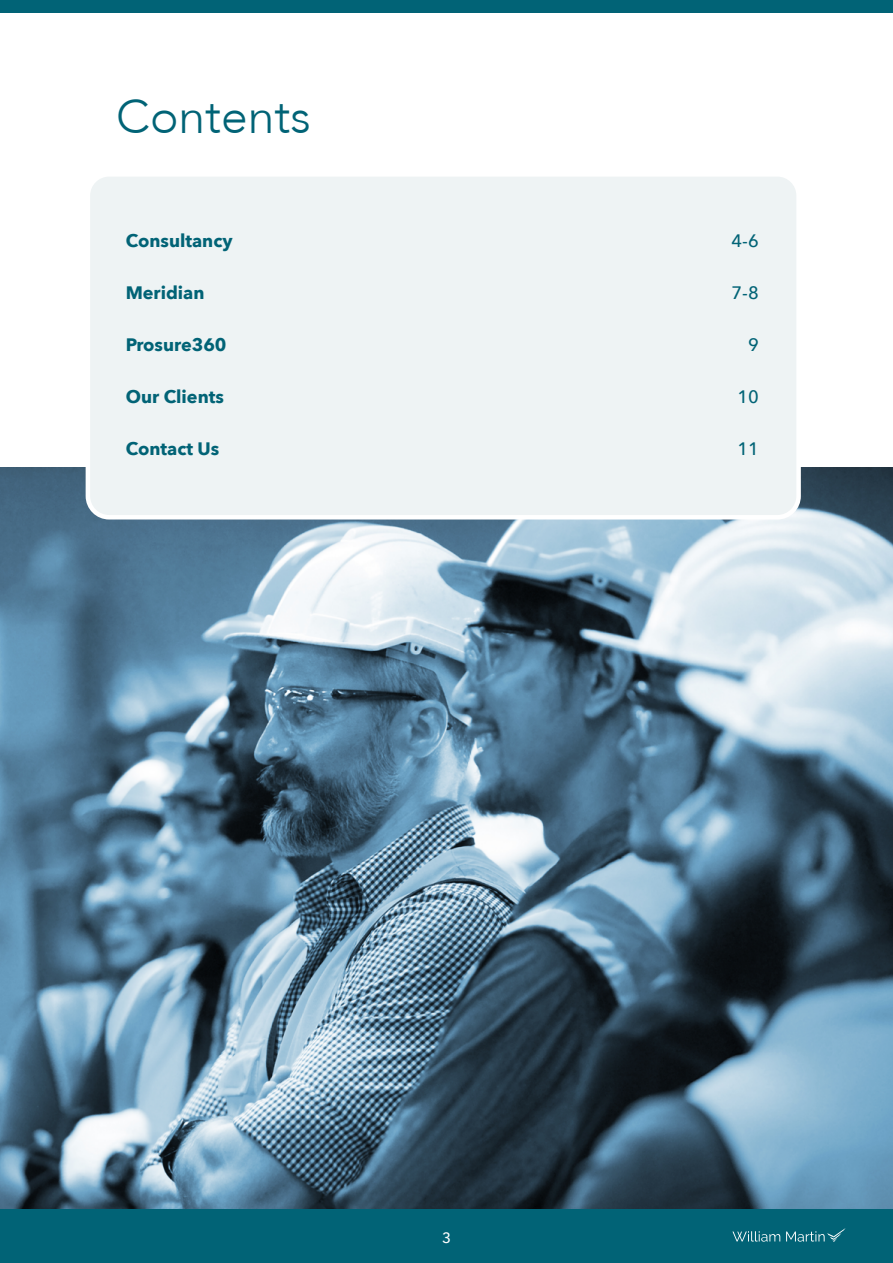
<style>
.page{position:relative;width:893px;height:1263px;background:#fff}
.page>*{position:absolute;margin:0;border:0;box-sizing:border-box;transform-origin:0 0}
.t1{font:300 48px "Avenir";color:#016376}
.t2{font:700 18px "Avenir Next";color:#016376}
.t3{font:500 18px "Avenir Next";color:#016376}
.t4{font:500 15px "Avenir Next";color:#fff}
</style>
<div class="page">
<img style="left:0;top:468px;width:893px;height:742px">
<div style="left:88px;top:174px;width:711px;height:343px;background:#eef3f4;border-radius:21px"></div>
<div style="left:86px;top:172px;width:715px;height:347px;border:4px solid #fff;border-radius:21px"></div>
<div style="left:0;top:0;width:893px;height:12px;background:#016376"></div>
<div style="left:0;top:1210px;width:893px;height:53px;background:#016376"></div>
<svg style="left:732px;top:1231px;width:48px;height:10px"></svg>
<svg style="left:786px;top:1228px;width:60px;height:14px"></svg>
<h1 class="t1" style="left:116px;top:89px;width:196px">Contents</h1>
<p class="t2" style="left:126px;top:225px;width:108px">Consultancy</p>
<p class="t3" style="left:732px;top:225px;width:29px">4-6</p>
<p class="t2" style="left:126px;top:277px;width:80px">Meridian</p>
<p class="t3" style="left:732px;top:277px;width:29px">7-8</p>
<p class="t2" style="left:126px;top:329px;width:102px">Prosure360</p>
<p class="t3" style="left:748px;top:329px;width:12px">9</p>
<p class="t2" style="left:126px;top:381px;width:100px">Our Clients</p>
<p class="t3" style="left:737px;top:381px;width:23px">10</p>
<p class="t2" style="left:126px;top:433px;width:95px">Contact Us</p>
<p class="t3" style="left:737px;top:433px;width:23px">11</p>
<p class="t4" style="left:442px;top:1225px;width:10px">3</p>
</div>
